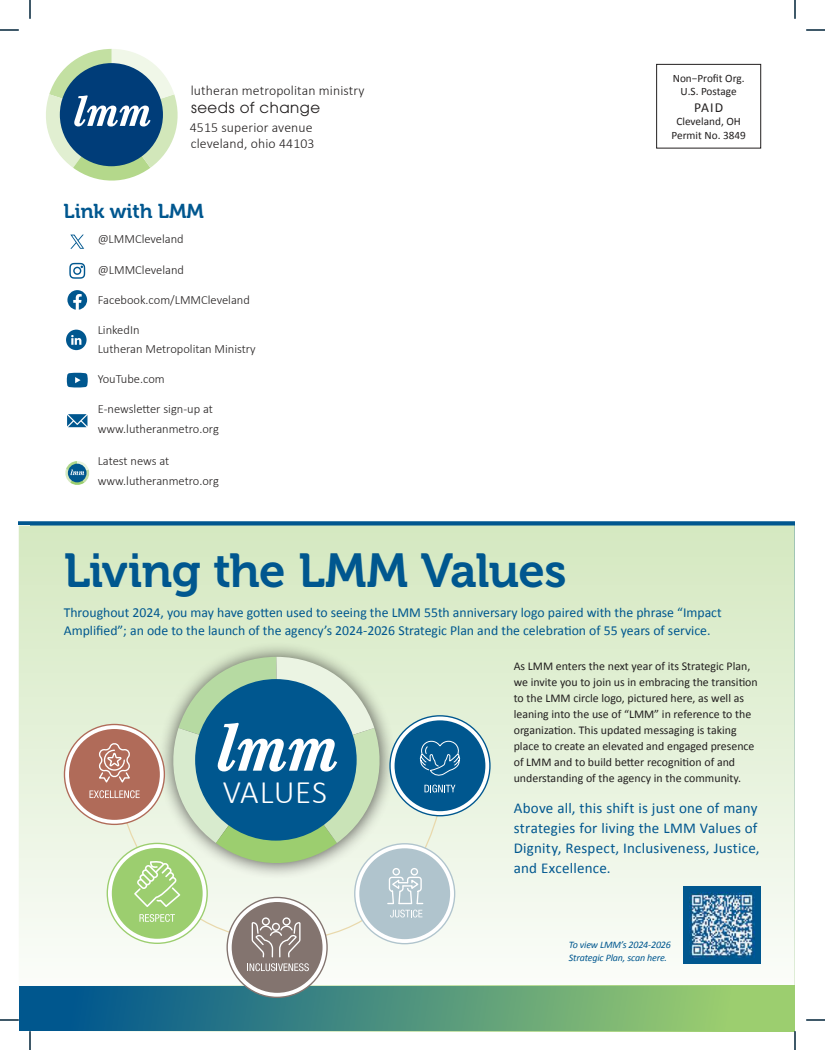
<style>
.page{position:relative;width:825px;height:1050px;background:#fff}
.page>*{position:absolute;margin:0;border:0;box-sizing:border-box;transform-origin:0 0}
.t1{font:47.5px "Museo 700";letter-spacing:-.015em;color:#00578f}
.t2{font:300 32.88px "Calibri";letter-spacing:.015em;color:#fff}
.t3{font:20px "Museo 700";color:#00578f}
.t4{font:15px/20px "Calibri";letter-spacing:.015em;color:#00578f}
.t5{font:15px "ITC Avant Garde Pro";letter-spacing:.035em;color:#221f1f}
.t6{font:13.75px/18.6px "Calibri";color:#00578f}
.t7{font:300 13.75px/16.2px "Calibri";letter-spacing:.01em;color:#221f1f}
.t8{font:13.75px "Calibri";color:#221f1f}
.t9{font:300 12.5px/20.1px "Calibri";color:#221f1f}
.t10{font:11.88px/16px "Calibri";color:#221f1f}
.t11{font:11.25px/13.5px "Calibri";color:#221f1f;text-align:center}
.t12{font:italic 10px/13.5px "Calibri";letter-spacing:-.015em;color:#00578f}
</style>
<div class="page">
<img style="left:19px;top:526px;width:776px;height:459px">
<div style="left:19px;top:985px;width:776px;height:46px;background:linear-gradient(to right,#005090,#a7d76c)"></div>
<svg style="left:19px;top:521px;width:776px;height:4px;background:#0f6195"></svg>
<div style="left:656px;top:64px;width:105px;height:84px;border:1px solid #221f1f"></div>
<svg style="left:65px;top:461px;width:25px;height:24px"></svg>
<svg style="left:67px;top:373px;width:21px;height:14px"></svg>
<svg style="left:67px;top:414px;width:20px;height:13px"></svg>
<svg style="left:70px;top:235px;width:14px;height:14px"></svg>
<svg style="left:69px;top:263px;width:16px;height:16px"></svg>
<svg style="left:67px;top:290px;width:20px;height:20px"></svg>
<svg style="left:66px;top:330px;width:21px;height:20px"></svg>
<div style="left:157px;top:641px;width:239px;height:238px;background:#221f1f;opacity:.75"></div>
<svg style="left:390px;top:716px;width:100px;height:100px"></svg>
<div style="left:395px;top:720px;width:90px;height:91px;background:#00578f;border-radius:50%"></div>
<svg style="left:64px;top:724px;width:100px;height:100px"></svg>
<div style="left:69px;top:729px;width:91px;height:91px;background:#b06b59;border-radius:50%"></div>
<svg style="left:227px;top:897px;width:100px;height:100px"></svg>
<div style="left:232px;top:902px;width:91px;height:91px;background:#83746f;border-radius:50%"></div>
<svg style="left:90px;top:657px;width:370px;height:314px"></svg>
<div style="left:683px;top:887px;width:77px;height:77px;background:#00578f"></div>
<img style="left:690px;top:893px;width:64px;height:65px">
<svg style="left:46px;top:49px;width:132px;height:132px"></svg>
<svg style="left:0;top:30px;width:19px;height:1px"></svg>
<svg style="left:806px;top:30px;width:19px;height:1px"></svg>
<svg style="left:0;top:1020px;width:19px;height:1px"></svg>
<svg style="left:806px;top:1020px;width:19px;height:1px"></svg>
<svg style="left:30px;top:0;width:1px;height:19px"></svg>
<svg style="left:30px;top:1031px;width:1px;height:19px"></svg>
<svg style="left:795px;top:0;width:1px;height:19px"></svg>
<svg style="left:795px;top:1031px;width:1px;height:19px"></svg>
<p class="t7" style="left:191px;top:83px;width:175px">lutheran metropolitan ministry</p>
<p class="t5" style="left:191px;top:102px;width:131px">seeds of change</p>
<p class="t7" style="left:190px;top:120px;width:126px">4515 superior avenue cleveland, ohio 44103</p>
<h3 class="t3" style="left:64px;top:204px;width:142px">Link with LMM</h3>
<p class="t9" style="left:98px;top:230px;width:88px">@LMMCleveland</p>
<p class="t9" style="left:98px;top:260px;width:88px">@LMMCleveland</p>
<p class="t9" style="left:98px;top:290px;width:154px">Facebook.com/LMMCleveland</p>
<p class="t9" style="left:98px;top:321px;width:160px;line-height:18.9px">LinkedIn<br>Lutheran Metropolitan Ministry</p>
<p class="t9" style="left:98px;top:370px;width:68px">YouTube.com</p>
<p class="t9" style="left:98px;top:399px;width:123px">E-newsletter sign-up at www.lutheranmetro.org</p>
<p class="t9" style="left:98px;top:451px;width:123px">Latest news at www.lutheranmetro.org</p>
<p class="t11" style="left:673px;top:71px;width:73px">Non−Profit Org.<br>U.S. Postage</p>
<p class="t8" style="left:694px;top:98px;width:31px">PAID</p>
<p class="t11" style="left:671px;top:115px;width:76px">Cleveland, OH<br>Permit No. 3849</p>
<h1 class="t1" style="left:64px;top:552px;width:505px">Living the LMM Values</h1>
<p class="t6" style="left:64px;top:602px;width:659px">Throughout 2024, you may have gotten used to seeing the LMM 55th anniversary logo paired with the phrase “Impact<br>Amplified”; an ode to the launch of the agency’s 2024-2026 Strategic Plan and the celebration of 55 years of service.</p>
<p class="t10" style="left:514px;top:658px;width:246px">As LMM enters the next year of its Strategic Plan, we invite you to join us in embracing the transition to the LMM circle logo, pictured here, as well as leaning into the use of “LMM” in reference to the organization. This updated messaging is taking place to create an elevated and engaged presence of LMM and to build better recognition of and understanding of the agency in the community.</p>
<p class="t4" style="left:514px;top:798px;width:247px">Above all, this shift is just one of many strategies for living the LMM Values of Dignity, Respect, Inclusiveness, Justice, and Excellence.</p>
<h2 class="t2" style="left:223px;top:772px;width:106px">VALUES</h2>
<p class="t12" style="left:569px;top:937px;width:103px">To view LMM’s 2024-2026<br>Strategic Plan, scan here.</p>
</div>
